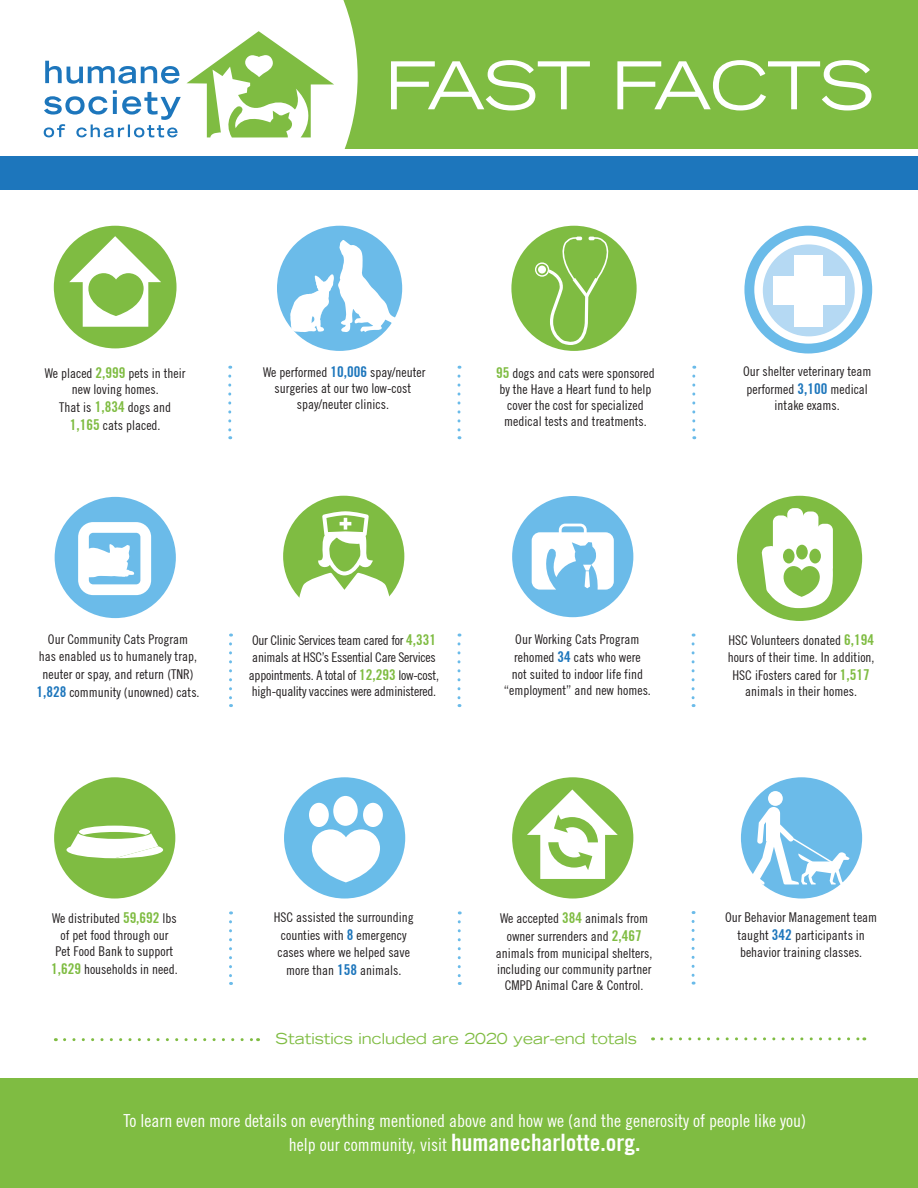
<style>
.page{position:relative;width:918px;height:1188px;background:#fff}
.page>*{position:absolute;margin:0;border:0;box-sizing:border-box;transform-origin:0 0}
.t1{font:expanded 66px "Trade Gothic LT Std";letter-spacing:-.03em;color:#fff}
.t2{font:condensed 18px "Trade Gothic No.18";color:#fff}
.t3{font:expanded 15px "Trade Gothic LT";color:#7fbc42}
.t4{font:condensed 13.5px/16.2px "Trade Gothic No.18";color:#231f20;text-align:center}
.t5{font:condensed 13.5px/16.2px "Trade Gothic No.18";letter-spacing:-.02em;color:#231f20}
.s1{font-family:"Trade Gothic No.20";font-weight:700;font-size:15px;color:#7fbc42}
.s2{font-family:"Trade Gothic No.20";font-weight:700;font-size:15px;color:#1d76bc}
.s3{font-family:"Trade Gothic No.20";font-weight:700;font-size:24px}
</style>
<div class="page">
<div style="left:0;top:0;width:918px;height:148px;background:#7fbc42"></div>
<div style="left:0;top:0;width:358px;height:287px;background:#fff"></div>
<div style="left:55px;top:497px;width:121px;height:121px;background:#6bbbe9;border-radius:50%"></div>
<div style="left:741px;top:777px;width:121px;height:122px;background:#6bbbe9;border-radius:50%"></div>
<svg style="left:744px;top:226px;width:128px;height:128px"></svg>
<div style="left:794px;top:255px;width:28px;height:71px;background:#fff"></div>
<div style="left:773px;top:276px;width:72px;height:28px;background:#fff"></div>
<div style="left:0;top:1079px;width:918px;height:109px;background:#7fbc42"></div>
<svg style="left:65px;top:1038px;width:194px;height:3px"></svg>
<svg style="left:228px;top:376px;width:3px;height:63px"></svg>
<svg style="left:692px;top:376px;width:3px;height:63px"></svg>
<div style="left:54px;top:226px;width:123px;height:122px;background:#7fbc42;border-radius:50%"></div>
<svg style="left:69px;top:236px;width:92px;height:91px"></svg>
<div style="left:511px;top:226px;width:126px;height:125px;background:#7fbc42;border-radius:50%"></div>
<svg style="left:535px;top:236px;width:77px;height:109px"></svg>
<div style="left:737px;top:496px;width:125px;height:125px;background:#7fbc42;border-radius:50%"></div>
<div style="left:773px;top:515px;width:16px;height:56px;background:#fff;border-radius:6px"></div>
<div style="left:787px;top:508px;width:16px;height:56px;background:#fff;border-radius:6px"></div>
<div style="left:803px;top:512px;width:15px;height:55px;background:#fff;border-radius:6px"></div>
<svg style="left:761px;top:524px;width:72px;height:84px"></svg>
<div style="left:783px;top:549px;width:12px;height:14px;background:#7fbc42;border-radius:50%"></div>
<div style="left:796px;top:545px;width:12px;height:14px;background:#7fbc42;border-radius:50%"></div>
<div style="left:809px;top:549px;width:12px;height:14px;background:#7fbc42;border-radius:50%"></div>
<div style="left:512px;top:496px;width:121px;height:121px;background:#6bbbe9;border-radius:50%"></div>
<div style="left:512px;top:777px;width:121px;height:122px;background:#7fbc42;border-radius:50%"></div>
<svg style="left:527px;top:789px;width:91px;height:90px"></svg>
<div style="left:284px;top:777px;width:121px;height:122px;background:#69bce9;border-radius:50%"></div>
<svg style="left:312px;top:829px;width:68px;height:53px"></svg>
<div style="left:333px;top:796px;width:25px;height:30px;background:#fff;border-radius:50%"></div>
<div style="left:363px;top:803px;width:20px;height:24px;background:#fff;border-radius:50%"></div>
<div style="left:309px;top:803px;width:20px;height:24px;background:#fff;border-radius:50%"></div>
<div style="left:54px;top:777px;width:121px;height:122px;background:#7fbc42;border-radius:50%"></div>
<svg style="left:66px;top:826px;width:97px;height:32px"></svg>
<div style="left:283px;top:496px;width:121px;height:121px;background:#7fbc42;border-radius:50%"></div>
<svg style="left:296px;top:511px;width:96px;height:106px"></svg>
<hr style="left:356px;top:598px;width:23px;height:4px;background:#fff;border-radius:2px">
<div style="left:277px;top:226px;width:125px;height:125px;background:#6bbbe9;border-radius:50%"></div>
<svg style="left:290px;top:239px;width:113px;height:94px"></svg>
<svg style="left:78px;top:522px;width:73px;height:73px"></svg>
<svg style="left:662px;top:1037px;width:203px;height:3px"></svg>
<svg style="left:229px;top:644px;width:3px;height:63px"></svg>
<svg style="left:692px;top:644px;width:3px;height:63px"></svg>
<svg style="left:692px;top:921px;width:3px;height:64px"></svg>
<svg style="left:229px;top:922px;width:3px;height:63px"></svg>
<svg style="left:532px;top:524px;width:82px;height:66px"></svg>
<svg style="left:187px;top:32px;width:147px;height:106px"></svg>
<svg style="left:45px;top:61px;width:134px;height:23px"></svg>
<svg style="left:44px;top:90px;width:137px;height:47px"></svg>
<div style="left:0;top:156px;width:918px;height:33px;background:#1d76bc"></div>
<svg style="left:458px;top:644px;width:2px;height:63px"></svg>
<svg style="left:458px;top:922px;width:3px;height:63px"></svg>
<svg style="left:458px;top:376px;width:2px;height:63px"></svg>
<div style="left:768px;top:791px;width:15px;height:15px;background:#fff;border-radius:50%"></div>
<svg style="left:750px;top:807px;width:100px;height:78px"></svg>
<p class="t1" style="left:385px;top:42px;width:491px">FAST FACTS</p>
<p class="t4" style="left:45px;top:365px;width:142px">We placed <span class="s1">2,999</span> pets in their new loving homes.</p>
<p class="t4" style="left:59px;top:399px;width:114px">That is <span class="s1">1,834</span> dogs and</p>
<p class="t4" style="left:70px;top:417px;width:92px"><span class="s1">1,165</span> cats placed.</p>
<p class="t4" style="left:263px;top:364px;width:164px">We performed <span class="s2">10,006</span> spay/neuter surgeries at our two low-cost</p>
<p class="t4" style="left:297px;top:396px;width:94px">spay/neuter clinics.</p>
<p class="t4" style="left:496px;top:365px;width:160px"><span class="s1">95</span> dogs and cats were sponsored by the Have a Heart fund to help cover the cost for specialized medical tests and treatments.</p>
<p class="t4" style="left:743px;top:362px;width:130px;line-height:18px;text-align:left">Our shelter veterinary team performed <span class="s2">3,100</span> medical</p>
<p class="t4" style="left:775px;top:397px;width:67px">intake exams.</p>
<p class="t4" style="left:39px;top:631px;width:160px">Our Community Cats Program has enabled us to humanely trap,</p>
<p class="t4" style="left:37px;top:665px;width:165px;line-height:18px">neuter or spay, and return (TNR)<br><span class="s2">1,828</span> community (unowned) cats.</p>
<p class="t5" style="left:252px;top:632px;width:185px">Our Clinic Services team cared for <span class="s1">4,331 </span>animals at HSC’s Essential Care Services</p>
<p class="t5" style="left:249px;top:667px;width:192px">appointments. A total of <span class="s1">12,293</span> low-cost, high-quality vaccines were administered.</p>
<p class="t4" style="left:514px;top:630px;width:128px;line-height:18px;text-align:left">Our Working Cats Program rehomed <span class="s2">34</span> cats who were</p>
<p class="t4" style="left:504px;top:666px;width:148px">not suited to indoor life find “employment” and new homes.</p>
<p class="t4" style="left:728px;top:632px;width:148px;text-align:left">HSC Volunteers donated <span class="s1">6,194 </span>hours of their time. In addition,</p>
<p class="t4" style="left:733px;top:667px;width:139px">HSC iFosters cared for <span class="s1">1,517 </span>animals in their homes.</p>
<p class="t4" style="left:52px;top:910px;width:126px">We distributed <span class="s1">59,692</span> lbs of pet food through our<br>Pet Food Bank to support</p>
<p class="t4" style="left:51px;top:961px;width:128px"><span class="s1">1,629</span> households in need.</p>
<p class="t4" style="left:274px;top:908px;width:142px;line-height:18px">HSC assisted the surrounding counties with <span class="s2">8</span> emergency</p>
<p class="t4" style="left:277px;top:943px;width:134px;line-height:18px">cases where we helped save more than <span class="s2">158</span> animals.</p>
<p class="t4" style="left:500px;top:909px;width:149px;line-height:18px">We accepted <span class="s1">384</span> animals from owner surrenders and <span class="s1">2,467</span></p>
<p class="t4" style="left:496px;top:945px;width:158px">animals from municipal shelters, including our community partner<br>CMPD Animal Care &amp; Control.</p>
<p class="t3" style="left:276px;top:1029px;width:363px">Statistics included are 2020 year-end totals</p>
<p class="t4" style="left:725px;top:908px;width:154px;line-height:18px">Our Behavior Management team taught <span class="s2">342</span> participants in</p>
<p class="t4" style="left:740px;top:943px;width:124px">behavior training classes.</p>
<p class="t2" style="left:123px;top:1110px;width:684px">To learn even more details on everything mentioned above and how we (and the generosity of people like you)</p>
<p class="t2" style="left:289px;top:1134px;width:353px">help our community, visit <span class="s3">humanecharlotte.org.</span></p>
</div>
